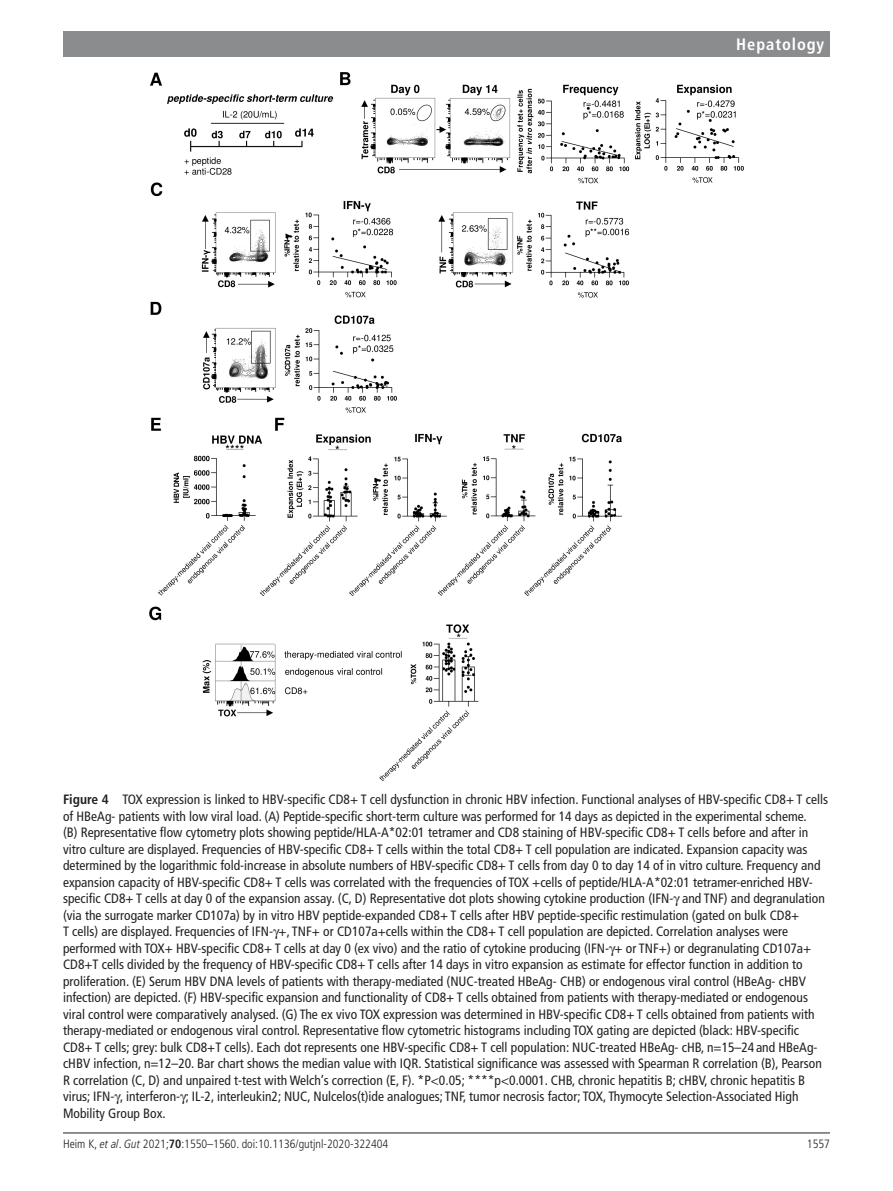
<style>
.page{position:relative;width:893px;height:1191px;background:#fff}
.page>*{position:absolute;margin:0;border:0;box-sizing:border-box;transform-origin:0 0}
.t1{font:700 condensed 16.5px "Frutiger LT Pro";letter-spacing:.055em;color:#fff}
.t2{font:condensed 13.5px/16.5px "Frutiger LT Pro";color:#231f20}
.t3{font:300 condensed 12px "Frutiger LT Pro";color:#231f20}
.s1{font-weight:700}
.s2{font-style:italic}
</style>
<div class="page">
<hr style="left:63px;top:1132px;width:767px;height:1px;background:#231f20">
<div style="left:63px;top:31px;width:767px;height:25px;background:#8a8c8e"></div>
<img style="left:150px;top:72px;width:593px;height:708px">
<p class="t1" style="left:736px;top:34px;width:90px">Hepatology</p>
<p class="t2" style="left:63px;top:791px;width:766px"><span class="s1">Figure 4</span> TOX expression is linked to HBV-specific CD8+ T cell dysfunction in chronic HBV infection. Functional analyses of HBV-specific CD8+ T cells of HBeAg- patients with low viral load. (A) Peptide-specific short-term culture was performed for 14 days as depicted in the experimental scheme.<br>(B) Representative flow cytometry plots showing peptide/HLA-A*02:01 tetramer and CD8 staining of HBV-specific CD8+ T cells before and after in vitro culture are displayed. Frequencies of HBV-specific CD8+ T cells within the total CD8+ T cell population are indicated. Expansion capacity was determined by the logarithmic fold-increase in absolute numbers of HBV-specific CD8+ T cells from day 0 to day 14 of in vitro culture. Frequency and expansion capacity of HBV-specific CD8+ T cells was correlated with the frequencies of TOX +cells of peptide/HLA-A*02:01 tetramer-enriched HBV&shy;specific CD8+ T cells at day 0 of the expansion assay. (C, D) Representative dot plots showing cytokine production (IFN- and TNF) and degranulation (via the surrogate marker CD107a) by in vitro HBV peptide-expanded CD8+ T cells after HBV peptide-specific restimulation (gated on bulk CD8+<br>T cells) are displayed. Frequencies of IFN- +, TNF+ or CD107a+cells within the CD8+ T cell population are depicted. Correlation analyses were performed with TOX+ HBV-specific CD8+ T cells at day 0 (ex vivo) and the ratio of cytokine producing (IFN- + or TNF+) or degranulating CD107a+ CD8+T cells divided by the frequency of HBV-specific CD8+ T cells after 14 days in vitro expansion as estimate for effector function in addition to proliferation. (E) Serum HBV DNA levels of patients with therapy-mediated (NUC-treated HBeAg- CHB) or endogenous viral control (HBeAg- cHBV infection) are depicted. (F) HBV-specific expansion and functionality of CD8+ T cells obtained from patients with therapy-mediated or endogenous viral control were comparatively analysed. (G) The ex vivo TOX expression was determined in HBV-specific CD8+ T cells obtained from patients with therapy-mediated or endogenous viral control. Representative flow cytometric histograms including TOX gating are depicted (black: HBV-specific CD8+ T cells; grey: bulk CD8+T cells). Each dot represents one HBV-specific CD8+ T cell population: NUC-treated HBeAg- cHB, n=15–24 and HBeAg&shy;cHBV infection, n=12–20. Bar chart shows the median value with IQR. Statistical significance was assessed with Spearman R correlation (B), Pearson R correlation (C, D) and unpaired t-test with Welch’s correction (E, F). *P&lt;0.05; ****p&lt;0.0001. CHB, chronic hepatitis B; cHBV, chronic hepatitis B virus; IFN- , interferon- ; IL-2, interleukin2; NUC, Nulcelos(t)ide analogues; TNF, tumor necrosis factor; TOX, Thymocyte Selection-Associated High Mobility Group Box.</p>
<p class="t3" style="left:63px;top:1136px;width:327px">Heim K, <span class="s2">et al</span>. <span class="s2">Gut</span> 2021;<span class="s1">70</span>:1550–1560. doi:10.1136/gutjnl-2020-322404</p>
<p class="t3" style="left:807px;top:1136px;width:25px">1557</p>
</div>
